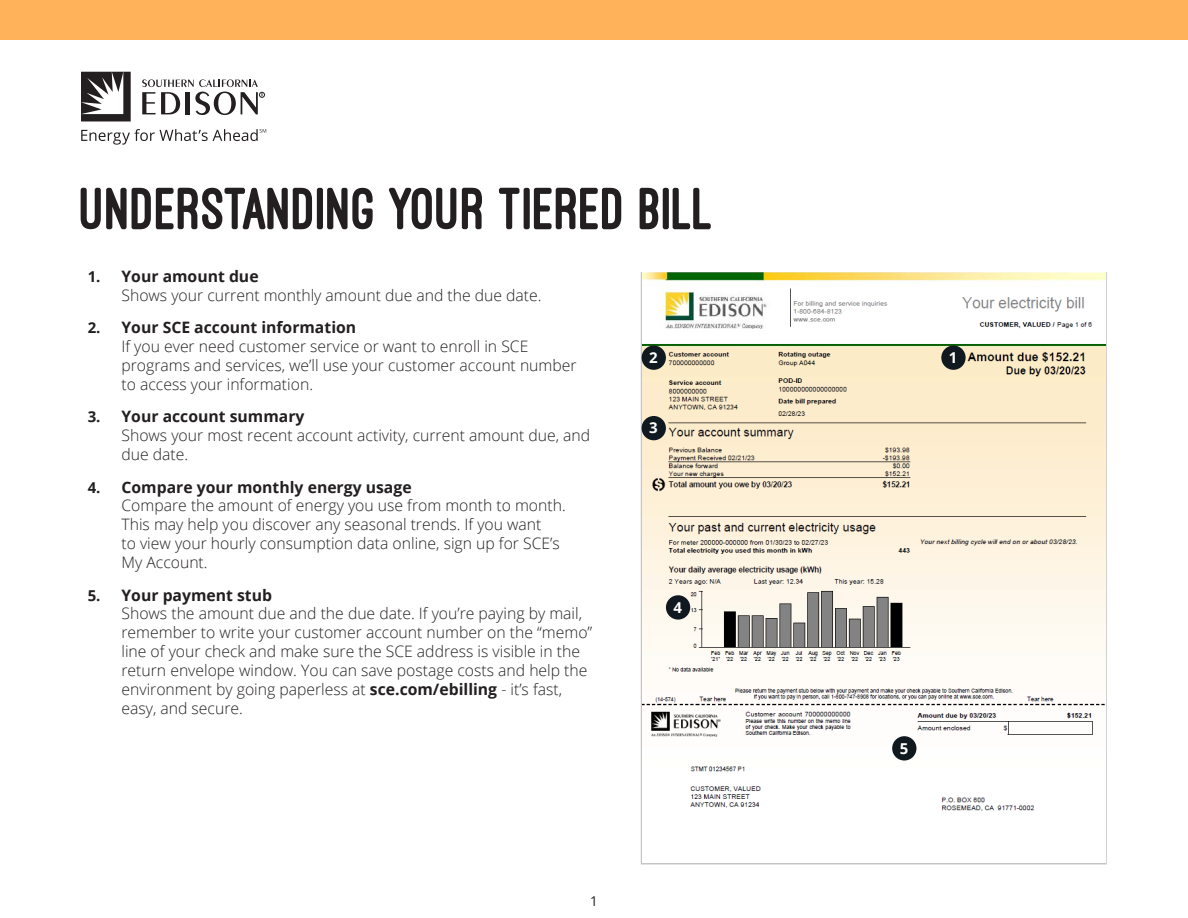
<style>
.page{position:relative;width:1188px;height:918px;background:#fff}
.page>*{position:absolute;margin:0;border:0;box-sizing:border-box;transform-origin:0 0}
.t1{font:800 61.5px "Ostrich Sans";color:#231f20}
.t2{font:300 15.75px/18.9px "Open Sans";color:#231f20}
.t3{font:700 15.75px "Open Sans";color:#231f20}
.t4{font:700 15px "Open Sans";color:#fff}
.t5{font:13.5px "Open Sans";color:#231f20}
.s1{font-size:15px}
.s2{font-weight:700}
</style>
<div class="page">
<div style="left:0;top:0;width:1188px;height:40px;background:#ffb259"></div>
<svg style="left:81px;top:72px;width:50px;height:49px"></svg>
<svg style="left:142px;top:79px;width:123px;height:36px"></svg>
<svg style="left:81px;top:129px;width:185px;height:16px"></svg>
<img style="left:643px;top:273px;width:462px;height:538px">
<div style="left:941px;top:346px;width:25px;height:24px;background:#101820;border-radius:50%"></div>
<div style="left:642px;top:346px;width:24px;height:24px;background:#101820;border-radius:50%"></div>
<div style="left:642px;top:416px;width:24px;height:24px;background:#101820;border-radius:50%"></div>
<div style="left:666px;top:595px;width:24px;height:25px;background:#101820;border-radius:50%"></div>
<div style="left:892px;top:736px;width:24px;height:25px;background:#101820;border-radius:50%"></div>
<h1 class="t1" style="left:81px;top:176px;width:635px">UNDERSTANDING YOUR TIERED BILL</h1>
<h2 class="t3" style="left:88px;top:265px;width:172px"><span class="s1">1.</span> Your amount due</h2>
<p class="t2" style="left:122px;top:285px;width:422px">Shows your current monthly amount due and the due date.</p>
<h2 class="t3" style="left:88px;top:316px;width:270px"><span class="s1">2.</span> Your SCE account information</h2>
<p class="t2" style="left:122px;top:337px;width:457px">If you ever need customer service or want to enroll in SCE programs and services, we’ll use your customer account number to access your information.</p>
<h2 class="t3" style="left:88px;top:405px;width:218px"><span class="s1">3.</span> Your account summary</h2>
<p class="t2" style="left:122px;top:426px;width:470px">Shows your most recent account activity, current amount due, and due date.</p>
<h2 class="t3" style="left:88px;top:476px;width:325px"><span class="s1">4.</span> Compare your monthly energy usage</h2>
<p class="t2" style="left:122px;top:496px;width:446px">Compare the amount of energy you use from month to month.<br>This may help you discover any seasonal trends. If you want<br>to view your hourly consumption data online, sign up for SCE’s My Account.</p>
<h2 class="t3" style="left:88px;top:584px;width:186px"><span class="s1">5.</span> Your payment stub</h2>
<p class="t2" style="left:121px;top:604px;width:472px">Shows the amount due and the due date. If you’re paying by mail, remember to write your customer account number on the “memo” line of your check and make sure the SCE address is visible in the return envelope window. You can save postage costs and help the environment by going paperless at <span class="s2">sce.com/ebilling</span> - it’s fast, easy, and secure.</p>
<p class="t4" style="left:649px;top:347px;width:10px">2</p>
<p class="t4" style="left:949px;top:347px;width:10px">1</p>
<p class="t4" style="left:649px;top:417px;width:10px">3</p>
<p class="t4" style="left:674px;top:597px;width:10px">4</p>
<p class="t4" style="left:900px;top:737px;width:10px">5</p>
<p class="t5" style="left:590px;top:891px;width:9px">1</p>
</div>
